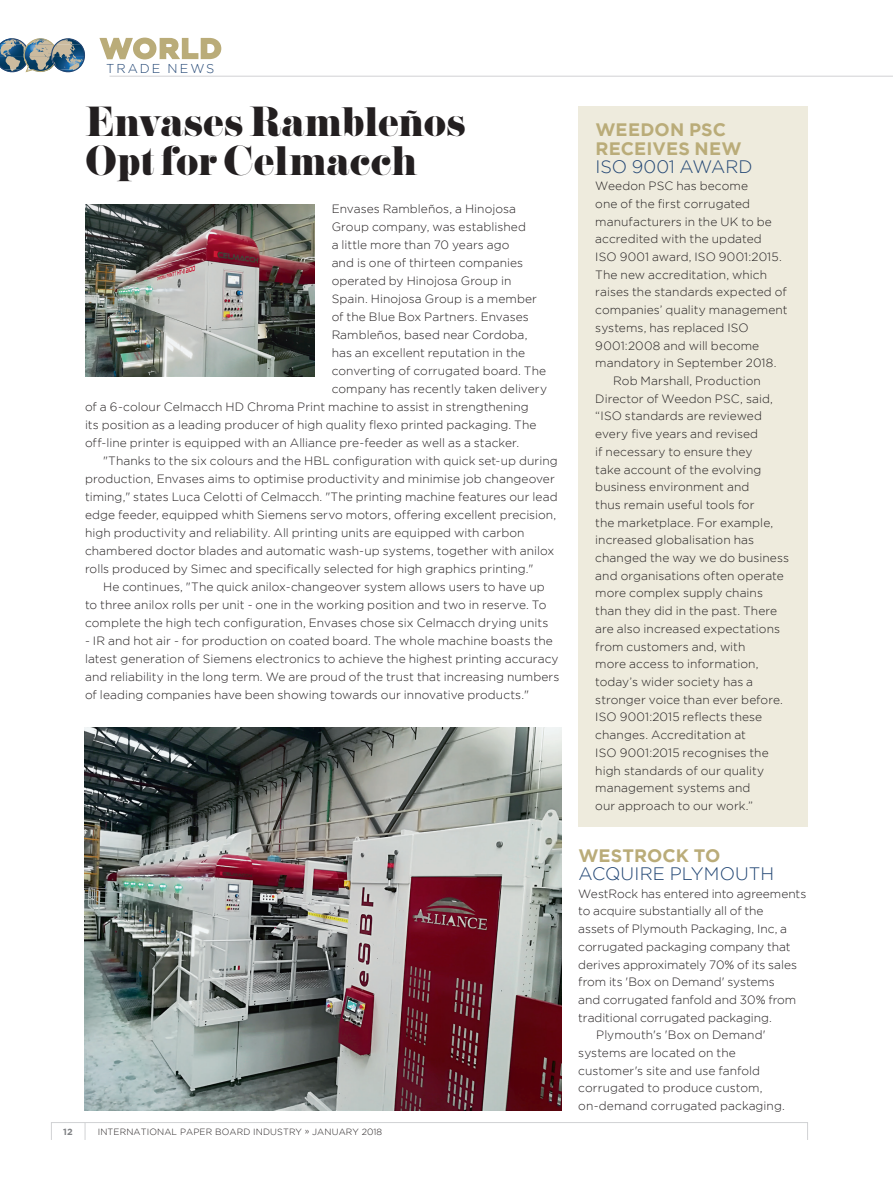
<style>
.page{position:relative;width:893px;height:1191px;background:#fff}
.page>*{position:absolute;margin:0;border:0;box-sizing:border-box;transform-origin:0 0}
.WT_News_Head_C{font:37.5px/39px "Pistilli";letter-spacing:-.02em;color:#231f20}
.t1{font:700 27px "Gotham";letter-spacing:.045em;color:#baac79;scale:1.05 1}
.WT_News_Head_A{font:700 18px/18px "Gotham";letter-spacing:.005em;color:#baac79}
.WT_News_Head_B{font:300 18px "Gotham";letter-spacing:.005em;color:#234775}
.t2{font:300 12.9px "Gotham";letter-spacing:.15em;color:#234775}
.IPBI_2nd_Paragraph{font:300 12px/17.7px "Gotham";letter-spacing:.005em;color:#231f20}
.IPBI_1st_Parra_No_Dr{font:300 12px/17.7px "Gotham";color:#231f20}
.t3{font:300 9px "Gotham";letter-spacing:.015em;color:#231f20}
.t4{font:700 9px "Gotham";color:#808285}
</style>
<div class="page">
<img style="left:85px;top:727px;width:476px;height:383px">
<img style="left:85px;top:204px;width:230px;height:172px">
<div style="left:578px;top:106px;width:230px;height:721px;background:#eeebdd"></div>
<div style="left:51px;top:1122px;width:757px;height:18px;border:1px solid #d1d2d4"></div>
<svg style="left:85px;top:1123px;width:1px;height:17px"></svg>
<img style="left:77px;top:44px;width:8px;height:26px">
<svg style="left:0;top:38px;width:77px;height:35px;background:#80939a"></svg>
<div style="left:51px;top:38px;width:34px;height:34px;border:1px solid #234775;border-radius:50%"></div>
<hr style="left:109px;top:76px;width:784px;height:1px;background:#d1d2d4">
<svg style="left:99px;top:37px;width:123px;height:23px"></svg>
<hr style="left:892px;top:0;width:1px;height:193px;background:#fff">
<h2 class="t1" style="left:100px;top:33px;width:117px">WORLD</h2>
<p class="t2" style="left:106px;top:62px;width:110px">TRADE NEWS</p>
<p class="WT_News_Head_C" style="left:85px;top:102px;width:383px">Envases Rambleños<br>Opt for Celmacch</p>
<p class="IPBI_1st_Parra_No_Dr" style="left:332px;top:199px;width:186px">Envases Rambleños, a Hinojosa</p>
<p class="IPBI_1st_Parra_No_Dr" style="left:332px;top:217px;width:196px">Group company, was established</p>
<p class="IPBI_1st_Parra_No_Dr" style="left:332px;top:235px;width:179px">a little more than 70 years ago</p>
<p class="IPBI_1st_Parra_No_Dr" style="left:332px;top:253px;width:193px">and is one of thirteen companies</p>
<p class="IPBI_1st_Parra_No_Dr" style="left:332px;top:271px;width:181px">operated by Hinojosa Group in</p>
<p class="IPBI_1st_Parra_No_Dr" style="left:332px;top:289px;width:207px">Spain. Hinojosa Group is a member</p>
<p class="IPBI_1st_Parra_No_Dr" style="left:332px;top:307px;width:199px">of the Blue Box Partners. Envases</p>
<p class="IPBI_1st_Parra_No_Dr" style="left:332px;top:325px;width:197px">Rambleños, based near Cordoba,</p>
<p class="IPBI_1st_Parra_No_Dr" style="left:332px;top:343px;width:195px">has an excellent reputation in the</p>
<p class="IPBI_1st_Parra_No_Dr" style="left:332px;top:361px;width:216px">converting of corrugated board. The</p>
<p class="IPBI_1st_Parra_No_Dr" style="left:332px;top:379px;width:217px">company has recently taken delivery</p>
<p class="IPBI_1st_Parra_No_Dr" style="left:85px;top:397px;width:445px">of a 6-colour Celmacch HD Chroma Print machine to assist in strengthening</p>
<p class="IPBI_1st_Parra_No_Dr" style="left:85px;top:415px;width:453px">its position as a leading producer of high quality flexo printed packaging. The</p>
<p class="IPBI_1st_Parra_No_Dr" style="left:85px;top:433px;width:436px">off-line printer is equipped with an Alliance pre-feeder as well as a stacker.</p>
<p class="IPBI_2nd_Paragraph" style="left:85px;top:451px;width:474px;text-indent:18px">"Thanks to the six colours and the HBL configuration with quick set-up during production, Envases aims to optimise productivity and minimise job changeover timing," states Luca Celotti of Celmacch. "The printing machine features our lead edge feeder, equipped whith Siemens servo motors, offering excellent precision, high productivity and reliability. All printing units are equipped with carbon chambered doctor blades and automatic wash-up systems, together with anilox rolls produced by Simec and specifically selected for high graphics printing."</p>
<p class="IPBI_2nd_Paragraph" style="left:85px;top:577px;width:465px;text-indent:18px">He continues, "The quick anilox-changeover system allows users to have up to three anilox rolls per unit - one in the working position and two in reserve. To complete the high tech configuration, Envases chose six Celmacch drying units</p>
<p class="IPBI_2nd_Paragraph" style="left:85px;top:631px;width:476px">- IR and hot air - for production on coated board. The whole machine boasts the latest generation of Siemens electronics to achieve the highest printing accuracy and reliability in the long term. We are proud of the trust that increasing numbers of leading companies have been showing towards our innovative products."</p>
<p class="t4" style="left:63px;top:1126px;width:11px">12</p>
<p class="t3" style="left:98px;top:1126px;width:286px">INTERNATIONAL PAPER BOARD INDUSTRY » JANUARY 2018</p>
<p class="WT_News_Head_A" style="left:595px;top:121px;width:148px">WEEDON PSC<br>RECEIVES NEW</p>
<p class="WT_News_Head_B" style="left:595px;top:156px;width:159px">ISO 9001 AWARD</p>
<p class="IPBI_1st_Parra_No_Dr" style="left:595px;top:177px;width:194px">Weedon PSC has become<br>one of the first corrugated manufacturers in the UK to be accredited with the updated<br>ISO 9001 award, ISO 9001:2015.<br>The new accreditation, which raises the standards expected of companies’ quality management systems, has replaced ISO<br>9001:2008 and will become mandatory in September 2018.</p>
<p class="IPBI_2nd_Paragraph" style="left:595px;top:372px;width:195px;text-indent:18px">Rob Marshall, Production<br>Director of Weedon PSC, said, “ISO standards are reviewed every five years and revised<br>if necessary to ensure they<br>take account of the evolving business environment and<br>thus remain useful tools for<br>the marketplace. For example, increased globalisation has changed the way we do business and organisations often operate more complex supply chains than they did in the past. There are also increased expectations from customers and, with<br>more access to information, today’s wider society has a stronger voice than ever before.<br>ISO 9001:2015 reflects these changes. Accreditation at<br>ISO 9001:2015 recognises the high standards of our quality management systems and<br>our approach to our work.”</p>
<p class="WT_News_Head_A" style="left:578px;top:846px;width:143px">WESTROCK TO</p>
<p class="WT_News_Head_B" style="left:578px;top:864px;width:197px">ACQUIRE PLYMOUTH</p>
<p class="IPBI_1st_Parra_No_Dr" style="left:578px;top:884px;width:230px">WestRock has entered into agreements to acquire substantially all of the<br>assets of Plymouth Packaging, Inc, a corrugated packaging company that derives approximately 70% of its sales from its 'Box on Demand' systems<br>and corrugated fanfold and 30% from traditional corrugated packaging.</p>
<p class="IPBI_2nd_Paragraph" style="left:578px;top:1026px;width:208px;text-indent:18px">Plymouth's 'Box on Demand' systems are located on the customer's site and use fanfold corrugated to produce custom, on-demand corrugated packaging.</p>
</div>
